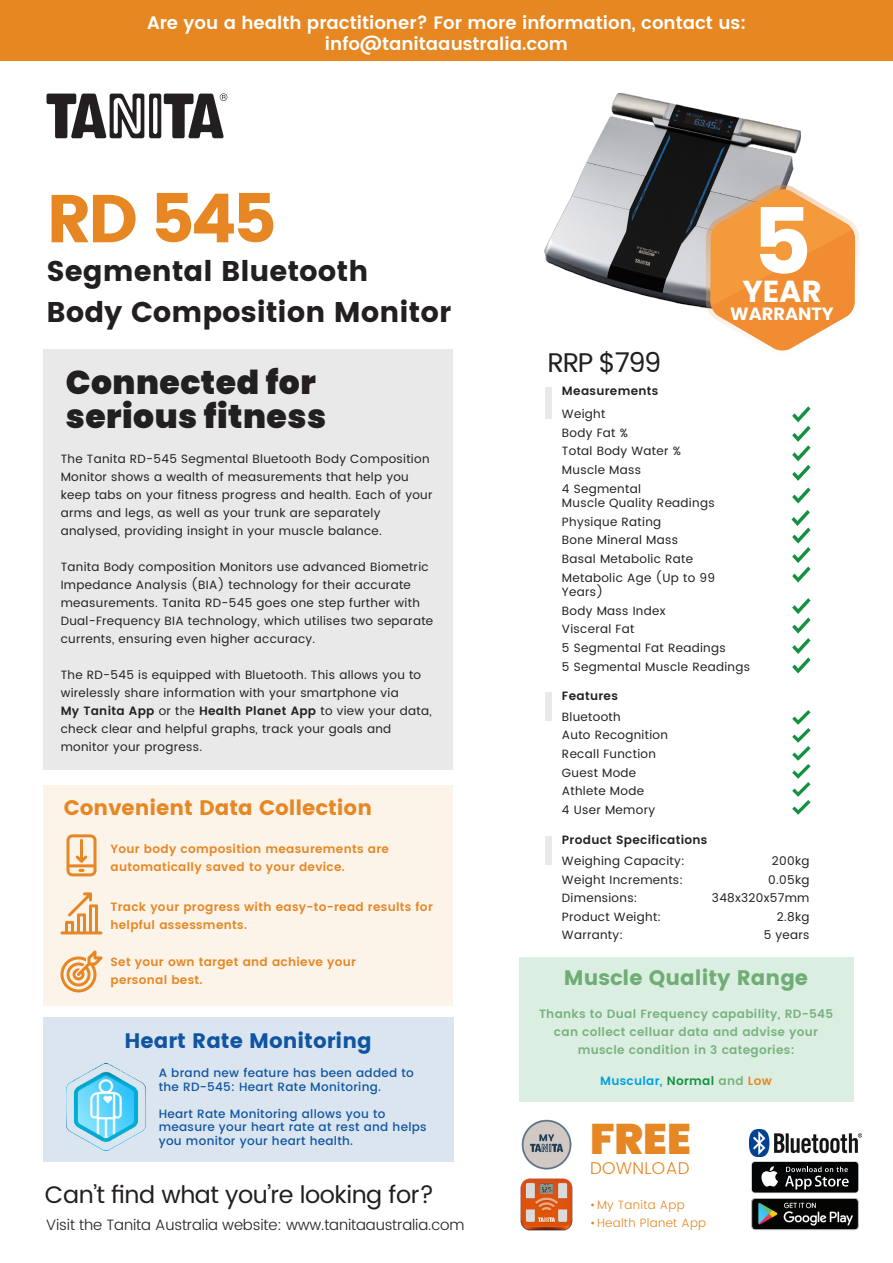
<style>
.page{position:relative;width:893px;height:1263px;background:#fff}
.page>*{position:absolute;margin:0;border:0;box-sizing:border-box;transform-origin:0 0}
.t1{font:700 91.2px "Poppins";color:#fff}
.t2{font:700 67.5px "Poppins";color:#e68723}
.t3{font:900 42.75px "Poppins";color:#e68723}
.t4{font:900 33px/34.5px "Poppins";letter-spacing:.015em;color:#231f20}
.t5{font:700 30.45px "Poppins";color:#fff}
.t6{font:700 28.5px "Poppins";color:#231f20}
.t7{font:27px "Poppins";letter-spacing:-.055em;color:#231f20}
.t8{font:24px "Poppins";letter-spacing:-.02em;color:#231f20}
.t9{font:700 21px "Poppins";color:#e68723}
.t10{font:700 21px "Poppins";color:#1055a1}
.t11{font:700 21px "Poppins";color:#6fad75}
.t12{font:600 18px/21.6px "Poppins";color:#fff;text-align:center}
.t13{font:700 17.7px "Poppins";color:#fff}
.t14{font:300 17.1px "Poppins";letter-spacing:.02em;color:#e68723}
.t15{font:300 15px "Poppins";letter-spacing:-.01em;color:#231f20}
.t16{font:12px/18px "Poppins";letter-spacing:.025em;color:#231f20}
.t17{font:600 12px/18px "Poppins";letter-spacing:.025em;color:#e68723}
.t18{font:500 12px/13.5px "Poppins";letter-spacing:.025em;color:#1055a1}
.t19{font:600 12px/18px "Poppins";letter-spacing:.025em;color:#79b27e;text-align:center}
.t20{font:600 12px "Poppins";letter-spacing:.025em;color:#231f20}
.t21{font:300 12px "Poppins";letter-spacing:.025em;color:#e68723}
.t22{font:600 12px "Poppins";letter-spacing:.025em;color:#00a0e2}
.s1{font-weight:600}
.s2{color:#139141}
.s3{color:#79b27e}
.s4{color:#e68723}
</style>
<div class="page">
<div style="left:43px;top:349px;width:409px;height:421px;background:#e9e9e9"></div>
<img style="left:545px;top:93px;width:256px;height:215px">
<div style="left:44px;top:785px;width:409px;height:220px;background:#fcf3e9"></div>
<div style="left:0;top:0;width:893px;height:60px;background:#e68722"></div>
<svg style="left:47px;top:93px;width:180px;height:45px"></svg>
<div style="left:545px;top:836px;width:7px;height:28px;background:#e9e9e9"></div>
<svg style="left:60px;top:950px;width:43px;height:42px"></svg>
<svg style="left:60px;top:892px;width:42px;height:42px"></svg>
<svg style="left:66px;top:834px;width:30px;height:42px"></svg>
<div style="left:545px;top:692px;width:7px;height:28px;background:#e9e9e9"></div>
<svg style="left:792px;top:710px;width:18px;height:105px"></svg>
<div style="left:751px;top:1161px;width:108px;height:32px;border:1px solid #bcbdc0;border-radius:3px"></div>
<div style="left:752px;top:1162px;width:106px;height:30px;background:#020405;border-radius:3px"></div>
<svg style="left:761px;top:1166px;width:17px;height:20px"></svg>
<svg style="left:785px;top:1166px;width:64px;height:23px"></svg>
<img style="left:752px;top:1198px;width:106px;height:32px">
<div style="left:751px;top:1198px;width:108px;height:32px;border:1px solid #bcbdc0;border-radius:4px"></div>
<img style="left:749px;top:1129px;width:112px;height:28px">
<img style="left:521px;top:1179px;width:51px;height:51px">
<img style="left:521px;top:1119px;width:51px;height:51px">
<svg style="left:706px;top:185px;width:153px;height:166px"></svg>
<div style="left:519px;top:957px;width:334px;height:145px;background:#dbeee2"></div>
<div style="left:43px;top:1017px;width:410px;height:144px;background:#dbe5f0"></div>
<div style="left:545px;top:387px;width:7px;height:32px;background:#e9e9e9"></div>
<svg style="left:792px;top:487px;width:18px;height:16px"></svg>
<svg style="left:792px;top:406px;width:18px;height:75px"></svg>
<svg style="left:792px;top:598px;width:18px;height:75px"></svg>
<svg style="left:791px;top:510px;width:19px;height:72px"></svg>
<img style="left:66px;top:1063px;width:80px;height:87px">
<p class="t12" style="left:147px;top:12px;width:600px">Are you a health practitioner? For more information, contact us: info@tanitaaustralia.com</p>
<p class="t2" style="left:47px;top:179px;width:232px">RD 545</p>
<p class="t6" style="left:47px;top:254px;width:323px">Segmental Bluetooth</p>
<p class="t6" style="left:47px;top:295px;width:406px">Body Composition Monitor</p>
<p class="t4" style="left:66px;top:365px;width:262px">Connected for serious fitness</p>
<p class="t16" style="left:61px;top:450px;width:373px">The Tanita RD-545 Segmental Bluetooth Body Composition Monitor shows a wealth of measurements that help you keep tabs on your fitness progress and health. Each of your arms and legs, as well as your trunk are separately</p>
<p class="t16" style="left:61px;top:522px;width:323px">analysed, providing insight in your muscle balance.</p>
<p class="t16" style="left:61px;top:558px;width:374px">Tanita Body composition Monitors use advanced Biometric Impedance Analysis (BIA) technology for their accurate measurements. Tanita RD-545 goes one step further with Dual-Frequency BIA technology, which utilises two separate currents, ensuring even higher accuracy.</p>
<p class="t16" style="left:61px;top:666px;width:372px">The RD-545 is equipped with Bluetooth. This allows you to wirelessly share information with your smartphone via<br><span class="s1">My Tanita App</span> or the <span class="s1">Health Planet App</span> to view your data, check clear and helpful graphs, track your goals and</p>
<p class="t16" style="left:61px;top:738px;width:143px">monitor your progress.</p>
<p class="t9" style="left:64px;top:795px;width:310px">Convenient Data Collection</p>
<p class="t17" style="left:110px;top:840px;width:280px">Your body composition measurements are automatically saved to your device.</p>
<p class="t17" style="left:110px;top:898px;width:324px">Track your progress with easy-to-read results for helpful assessments.</p>
<p class="t17" style="left:110px;top:953px;width:247px">Set your own target and achieve your</p>
<p class="t17" style="left:110px;top:971px;width:94px">personal best.</p>
<p class="t10" style="left:124px;top:1028px;width:249px">Heart Rate Monitoring</p>
<p class="t18" style="left:159px;top:1067px;width:257px">A brand new feature has been added to the RD-545: Heart Rate Monitoring.</p>
<p class="t18" style="left:159px;top:1107px;width:228px">Heart Rate Monitoring allows you to</p>
<p class="t18" style="left:159px;top:1121px;width:269px">measure your heart rate at rest and helps you monitor your heart health.</p>
<p class="t8" style="left:45px;top:1177px;width:391px">Can’t find what you’re looking for?</p>
<p class="t15" style="left:46px;top:1214px;width:420px">Visit the Tanita Australia website: www.tanitaaustralia.com</p>
<p class="t7" style="left:548px;top:343px;width:115px">RRP $799</p>
<p class="t1" style="left:752px;top:189px;width:61px">5</p>
<p class="t13" style="left:730px;top:303px;width:105px">WARRANTY</p>
<p class="t5" style="left:742px;top:274px;width:81px">YEAR</p>
<p class="t20" style="left:562px;top:382px;width:98px">Measurements</p>
<p class="t16" style="left:562px;top:405px;width:45px">Weight</p>
<p class="t16" style="left:562px;top:424px;width:67px">Body Fat %</p>
<p class="t16" style="left:562px;top:442px;width:120px">Total Body Water %</p>
<p class="t16" style="left:562px;top:461px;width:81px">Muscle Mass</p>
<p class="t16" style="left:562px;top:482px;width:154px;line-height:14.4px">4 Segmental<br>Muscle Quality Readings</p>
<p class="t16" style="left:562px;top:513px;width:101px">Physique Rating</p>
<p class="t16" style="left:562px;top:531px;width:118px">Bone Mineral Mass</p>
<p class="t16" style="left:562px;top:550px;width:133px">Basal Metabolic Rate</p>
<p class="t16" style="left:562px;top:571px;width:155px;line-height:14.4px">Metabolic Age (Up to 99<br>Years)</p>
<p class="t16" style="left:562px;top:602px;width:105px">Body Mass Index</p>
<p class="t16" style="left:562px;top:620px;width:74px">Visceral Fat</p>
<p class="t16" style="left:562px;top:639px;width:165px">5 Segmental Fat Readings</p>
<p class="t16" style="left:562px;top:658px;width:190px">5 Segmental Muscle Readings</p>
<p class="t20" style="left:562px;top:686px;width:57px">Features</p>
<p class="t16" style="left:562px;top:708px;width:60px">Bluetooth</p>
<p class="t16" style="left:562px;top:727px;width:108px">Auto Recognition</p>
<p class="t16" style="left:562px;top:745px;width:95px">Recall Function</p>
<p class="t16" style="left:562px;top:764px;width:76px">Guest Mode</p>
<p class="t16" style="left:562px;top:783px;width:84px">Athlete Mode</p>
<p class="t16" style="left:562px;top:801px;width:95px">4 User Memory</p>
<p class="t20" style="left:562px;top:830px;width:147px">Product Specifications</p>
<p class="t16" style="left:562px;top:852px;width:124px">Weighing Capacity:</p>
<p class="t16" style="left:772px;top:852px;width:39px">200kg</p>
<p class="t16" style="left:562px;top:871px;width:123px">Weight Increments:</p>
<p class="t16" style="left:768px;top:871px;width:43px">0.05kg</p>
<p class="t16" style="left:562px;top:889px;width:77px">Dimensions:</p>
<p class="t16" style="left:712px;top:889px;width:99px">348x320x57mm</p>
<p class="t16" style="left:562px;top:908px;width:101px">Product Weight:</p>
<p class="t16" style="left:777px;top:908px;width:34px">2.8kg</p>
<p class="t16" style="left:562px;top:927px;width:63px">Warranty:</p>
<p class="t16" style="left:764px;top:927px;width:47px">5 years</p>
<p class="t11" style="left:564px;top:966px;width:246px">Muscle Quality Range</p>
<p class="t19" style="left:539px;top:1005px;width:296px">Thanks to Dual Frequency capability, RD-545 can collect celluar data and advise your muscle condition in 3 categories:</p>
<p class="t22" style="left:600px;top:1072px;width:173px">Muscular, <span class="s2">Normal</span> <span class="s3">and</span> <span class="s4">Low</span></p>
<p class="t3" style="left:590px;top:1114px;width:102px">FREE</p>
<p class="t14" style="left:590px;top:1156px;width:101px">DOWNLOAD</p>
<p class="t21" style="left:590px;top:1196px;width:96px">• My Tanita App</p>
<p class="t21" style="left:590px;top:1214px;width:118px">•Health Planet App</p>
</div>
